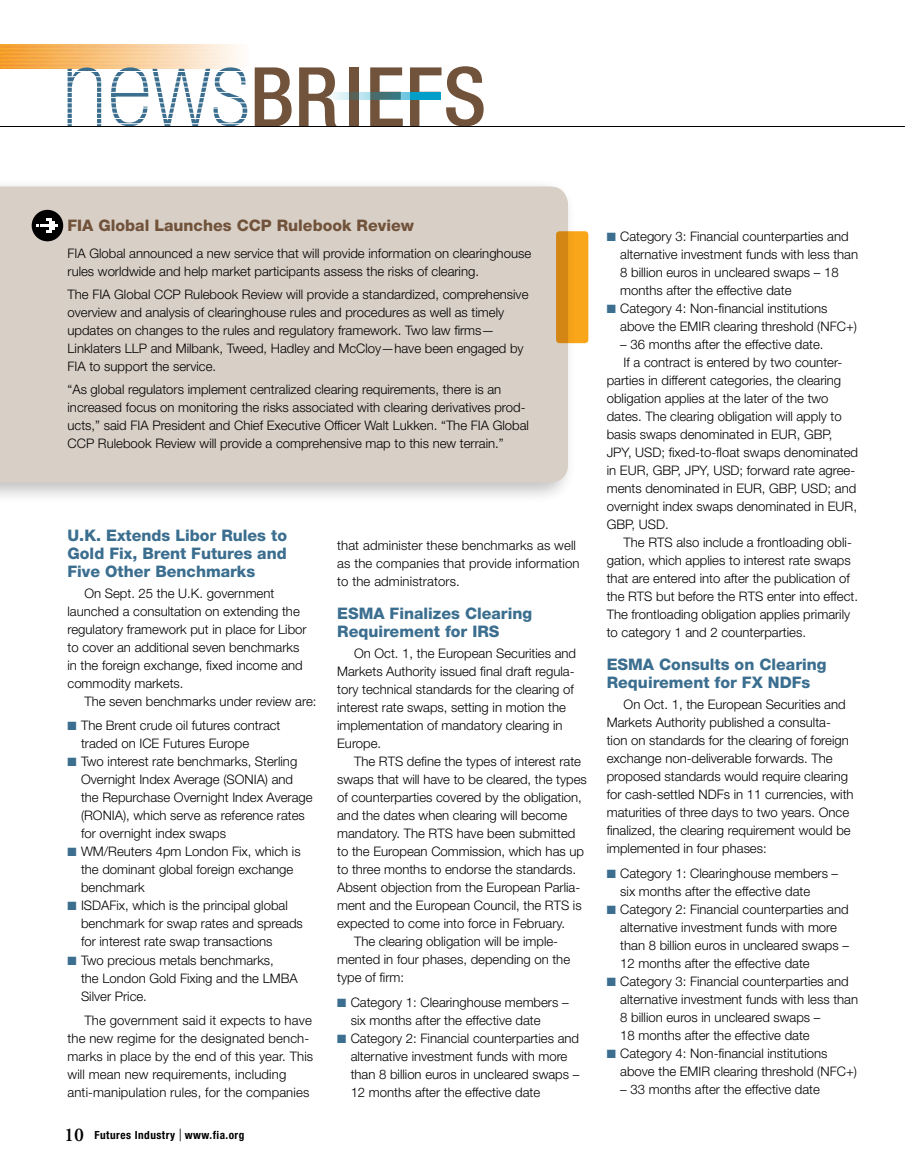
<style>
.page{position:relative;width:905px;height:1175px;background:#fff}
.page>*{position:absolute;margin:0;border:0;box-sizing:border-box;transform-origin:0 0}
.t1{font:500 condensed 82.65px "Helvetica Neue LT Std";letter-spacing:.015em;color:#71523a}
.t2{font:800 15.9px/18px "Helvetica Neue LT Std";color:#3b6e8f}
.t3{font:800 15.9px "Helvetica Neue LT Std";color:#71523a}
.t4{font:300 13.2px/18px "Helvetica Neue LT Std";color:#000}
.t5{font:700 condensed 11.25px "Helvetica Neue LT Std";letter-spacing:.04em;color:#000}
.s1{font-weight:100;font-size:110.25px;color:#3b6e8f}
.s2{font-weight:100;font-size:107.55px;color:#3b6e8f}
.s3{font-size:81px}
.s4{color:#3b6e8f}
.s5{font-family:"Adobe Garamond Pro";font-weight:600;font-stretch:normal;font-size:19.5px}
.s6{font-weight:400;font-size:16.8px}
</style>
<div class="page">
<div style="left:0;top:177px;width:577px;height:327px;background:#000;opacity:.25"></div>
<div style="left:0;top:186px;width:568px;height:296px;background:#d8cfc6"></div>
<img style="left:0;top:44px;width:240px;height:25px">
<hr style="left:0;top:126px;width:904px;height:1px;background:#000">
<svg style="left:330px;top:92px;width:80px;height:8px"></svg>
<div style="left:410px;top:92px;width:30px;height:8px;background:#009ec9"></div>
<div style="left:556px;top:231px;width:32px;height:112px;background:linear-gradient(to right,#cf8313,#ffaf1c);border-radius:3px"></div>
<div style="left:32px;top:210px;width:31px;height:31px;background:#000;border-radius:50%"></div>
<svg style="left:37px;top:218px;width:21px;height:15px"></svg>
<h1 class="t1" style="left:62px;top:48px;width:426px"><span class="s1">n</span><span class="s2">e</span><span class="s1">w</span><span class="s2">s</span>BRIEF<span class="s3">S</span></h1>
<p class="t3" style="left:68px;top:216px;width:348px">FIA Global Launches CCP Rulebook Review</p>
<p class="t4" style="left:68px;top:244px;width:465px">FIA Global announced a new service that will provide information on clearinghouse rules worldwide and help market participants assess the risks of clearing.</p>
<p class="t4" style="left:68px;top:285px;width:462px">The FIA Global CCP Rulebook Review will provide a standardized, comprehensive overview and analysis of clearinghouse rules and procedures as well as timely updates on changes to the rules and regulatory framework. Two law firms— Linklaters LLP and Milbank, Tweed, Hadley and McCloy—have been engaged by FIA to support the service.</p>
<p class="t4" style="left:68px;top:380px;width:463px">“As global regulators implement centralized clearing requirements, there is an increased focus on monitoring the risks associated with clearing derivatives prod&shy;ucts,” said FIA President and Chief Executive Officer Walt Lukken. “The FIA Global CCP Rulebook Review will provide a comprehensive map to this new terrain.”</p>
<p class="t2" style="left:68px;top:526px;width:221px;text-align:justify">U.K. Extends Libor Rules to Gold Fix, Brent Futures and Five Other Benchmarks</p>
<p class="t4" style="left:67px;top:583px;width:241px;text-indent:17px">On Sept. 25 the U.K. government launched a consultation on extending the regulatory framework put in place for Libor to cover an additional seven benchmarks in the foreign exchange, fixed income and commodity markets.</p>
<p class="t4" style="left:84px;top:691px;width:233px">The seven benchmarks under review are:</p>
<p class="t4" style="left:81px;top:716px;width:201px;text-indent:-13px"><span class="s4">■</span> The Brent crude oil futures contract traded on ICE Futures Europe</p>
<p class="t4" style="left:81px;top:752px;width:233px;text-indent:-13px"><span class="s4">■</span> Two interest rate benchmarks, Sterling Overnight Index Average (SONIA) and the Repurchase Overnight Index Average (RONIA), which serve as reference rates for overnight index swaps</p>
<p class="t4" style="left:81px;top:842px;width:221px;text-indent:-13px"><span class="s4">■</span> WM/Reuters 4pm London Fix, which is the dominant global foreign exchange benchmark</p>
<p class="t4" style="left:81px;top:896px;width:223px;text-indent:-13px"><span class="s4">■</span> ISDAFix, which is the principal global benchmark for swap rates and spreads for interest rate swap transactions</p>
<p class="t4" style="left:81px;top:950px;width:218px;text-indent:-13px"><span class="s4">■</span> Two precious metals benchmarks,<br>the London Gold Fixing and the LMBA<br>Silver Price.</p>
<p class="t4" style="left:67px;top:1011px;width:247px;text-indent:17px">The government said it expects to have the new regime for the designated bench&shy;marks in place by the end of this year. This will mean new requirements, including anti-manipulation rules, for the companies</p>
<p class="t5" style="left:64px;top:1128px;width:181px"><span class="s5">10</span> Futures Industry <span class="s6">|</span> www.fia.org</p>
<p class="t4" style="left:337px;top:536px;width:244px">that administer these benchmarks as well as the companies that provide information to the administrators.</p>
<p class="t2" style="left:337px;top:604px;width:196px">ESMA Finalizes Clearing<br>Requirement for IRS</p>
<p class="t4" style="left:337px;top:644px;width:240px;text-indent:17px">On Oct. 1, the European Securities and Markets Authority issued final draft regula&shy;tory technical standards for the clearing of interest rate swaps, setting in motion the implementation of mandatory clearing in Europe.</p>
<p class="t4" style="left:354px;top:752px;width:228px">The RTS define the types of interest rate</p>
<p class="t4" style="left:337px;top:770px;width:251px">swaps that will have to be cleared, the types</p>
<p class="t4" style="left:337px;top:788px;width:246px">of counterparties covered by the obligation,</p>
<p class="t4" style="left:337px;top:806px;width:232px">and the dates when clearing will become</p>
<p class="t4" style="left:337px;top:824px;width:240px">mandatory. The RTS have been submitted</p>
<p class="t4" style="left:337px;top:842px;width:248px">to the European Commission, which has up</p>
<p class="t4" style="left:337px;top:860px;width:240px">to three months to endorse the standards.</p>
<p class="t4" style="left:337px;top:878px;width:244px">Absent objection from the European Parlia-</p>
<p class="t4" style="left:337px;top:896px;width:246px">ment and the European Council, the RTS is</p>
<p class="t4" style="left:337px;top:914px;width:229px">expected to come into force in February.</p>
<p class="t4" style="left:354px;top:932px;width:205px">The clearing obligation will be imple-</p>
<p class="t4" style="left:337px;top:950px;width:234px">mented in four phases, depending on the</p>
<p class="t4" style="left:337px;top:968px;width:68px">type of firm:</p>
<p class="t4" style="left:350px;top:993px;width:219px;text-indent:-13px"><span class="s4">■</span> Category 1: Clearinghouse members – six months after the effective date</p>
<p class="t4" style="left:350px;top:1029px;width:230px;text-indent:-13px"><span class="s4">■</span> Category 2: Financial counterparties and alternative investment funds with more than 8 billion euros in uncleared swaps – 12 months after the effective date</p>
<p class="t4" style="left:620px;top:227px;width:239px;text-indent:-13px"><span class="s4">■</span> Category 3: Financial counterparties and alternative investment funds with less than 8 billion euros in uncleared swaps – 18 months after the effective date</p>
<p class="t4" style="left:620px;top:299px;width:238px;text-indent:-13px"><span class="s4">■</span> Category 4: Non-financial institutions above the EMIR clearing threshold (NFC+)</p>
<p class="t4" style="left:620px;top:335px;width:205px">– 36 months after the effective date.</p>
<p class="t4" style="left:623px;top:353px;width:220px">If a contract is entered by two counter-</p>
<p class="t4" style="left:606px;top:371px;width:236px">parties in different categories, the clearing</p>
<p class="t4" style="left:606px;top:389px;width:223px">obligation applies at the later of the two</p>
<p class="t4" style="left:606px;top:407px;width:236px">dates. The clearing obligation will apply to</p>
<p class="t4" style="left:606px;top:425px;width:227px">basis swaps denominated in EUR, GBP,</p>
<p class="t4" style="left:606px;top:443px;width:253px">JPY, USD; fixed-to-float swaps denominated</p>
<p class="t4" style="left:606px;top:461px;width:250px">in EUR, GBP, JPY, USD; forward rate agree-</p>
<p class="t4" style="left:606px;top:479px;width:251px">ments denominated in EUR, GBP, USD; and</p>
<p class="t4" style="left:606px;top:496px;width:252px">overnight index swaps denominated in EUR,</p>
<p class="t4" style="left:606px;top:514px;width:63px">GBP, USD.</p>
<p class="t4" style="left:623px;top:532px;width:230px">The RTS also include a frontloading obli-</p>
<p class="t4" style="left:606px;top:550px;width:245px">gation, which applies to interest rate swaps</p>
<p class="t4" style="left:606px;top:568px;width:244px">that are entered into after the publication of</p>
<p class="t4" style="left:606px;top:586px;width:253px">the RTS but before the RTS enter into effect.</p>
<p class="t4" style="left:606px;top:604px;width:245px">The frontloading obligation applies primarily</p>
<p class="t4" style="left:606px;top:622px;width:201px">to category 1 and 2 counterparties.</p>
<p class="t2" style="left:606px;top:655px;width:221px">ESMA Consults on Clearing<br>Requirement for FX NDFs</p>
<p class="t4" style="left:606px;top:695px;width:248px;text-indent:17px">On Oct. 1, the European Securities and Markets Authority published a consulta&shy;tion on standards for the clearing of foreign exchange non-deliverable forwards. The proposed standards would require clearing for cash-settled NDFs in 11 currencies, with maturities of three days to two years. Once finalized, the clearing requirement would be implemented in four phases:</p>
<p class="t4" style="left:620px;top:863px;width:219px;text-indent:-13px"><span class="s4">■</span> Category 1: Clearinghouse members – six months after the effective date</p>
<p class="t4" style="left:620px;top:899px;width:230px;text-indent:-13px"><span class="s4">■</span> Category 2: Financial counterparties and alternative investment funds with more than 8 billion euros in uncleared swaps – 12 months after the effective date</p>
<p class="t4" style="left:620px;top:971px;width:239px;text-indent:-13px"><span class="s4">■</span> Category 3: Financial counterparties and alternative investment funds with less than 8 billion euros in uncleared swaps –<br>18 months after the effective date</p>
<p class="t4" style="left:620px;top:1043px;width:238px;text-indent:-13px"><span class="s4">■</span> Category 4: Non-financial institutions above the EMIR clearing threshold (NFC+)</p>
<p class="t4" style="left:620px;top:1079px;width:201px">– 33 months after the effective date</p>
</div>
